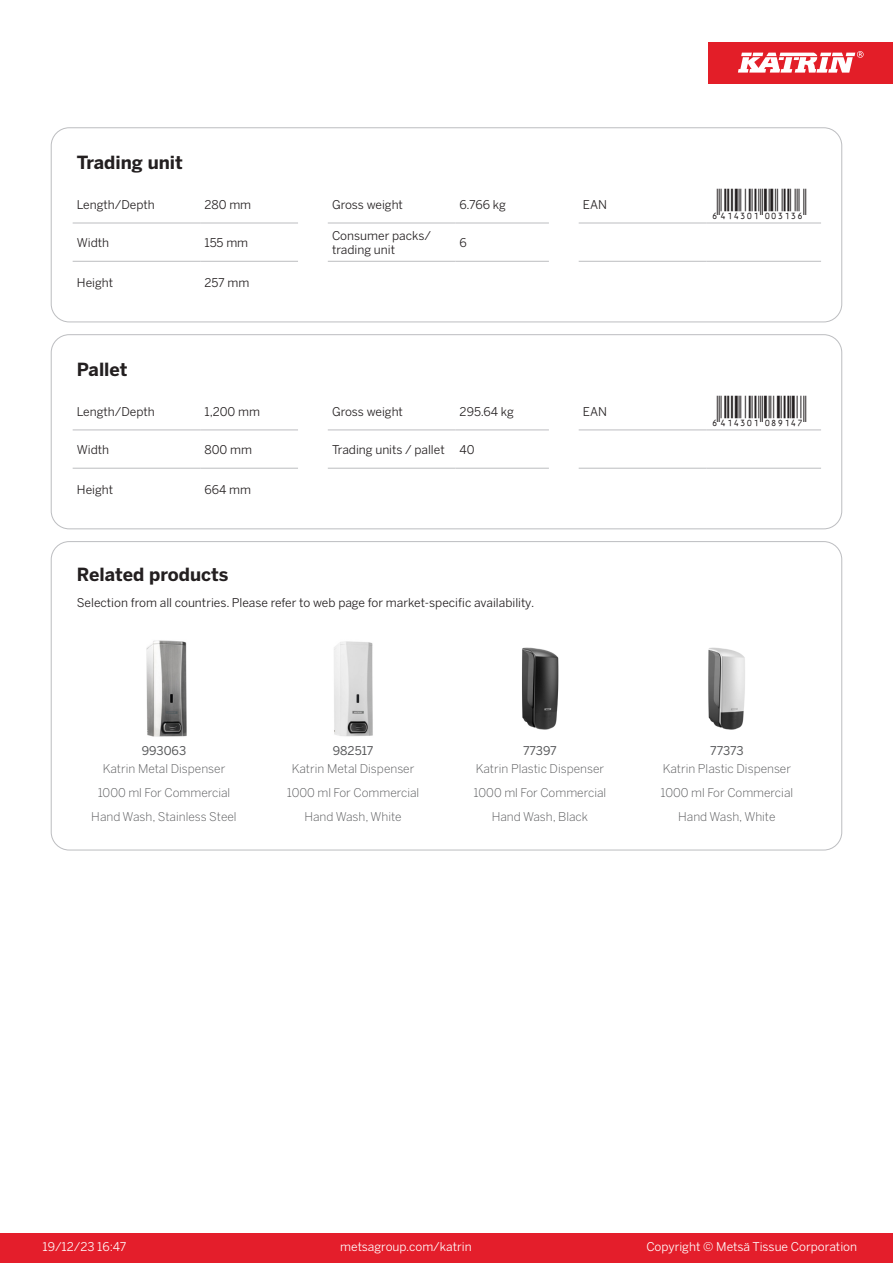
<style>
.page{position:relative;width:893px;height:1263px;background:#fff}
.page>*{position:absolute;margin:0;border:0;box-sizing:border-box;transform-origin:0 0}
.T_EAN{font:30px "Viisas EAN Matala";color:#231f20}
.T_TableHeader{font:700 18px "Benton Sans";color:#231f20}
.T_TableBody{font:12px/14.4px "Benton Sans";color:#231f20}
.T_RelatedName{font:300 12px/24px "Benton Sans";color:#57585a;text-align:center}
.t1{font:12px "Benton Sans";color:#fff}
.T_RelatedCode{font:12px "Benton Sans";color:#57585a}
</style>
<div class="page">
<div style="left:0;top:1233px;width:893px;height:30px;background:#e41e2b"></div>
<div style="left:708px;top:43px;width:185px;height:41px;background:#e31e28"></div>
<svg style="left:738px;top:51px;width:126px;height:22px"></svg>
<hr style="left:73px;top:223px;width:127px;height:1px;background:#bcbdc0">
<hr style="left:200px;top:223px;width:98px;height:1px;background:#bcbdc0">
<hr style="left:328px;top:223px;width:127px;height:1px;background:#bcbdc0">
<hr style="left:455px;top:223px;width:94px;height:1px;background:#bcbdc0">
<hr style="left:579px;top:223px;width:127px;height:1px;background:#bcbdc0">
<hr style="left:706px;top:223px;width:115px;height:1px;background:#bcbdc0">
<hr style="left:73px;top:261px;width:127px;height:1px;background:#bcbdc0">
<hr style="left:200px;top:261px;width:98px;height:1px;background:#bcbdc0">
<hr style="left:328px;top:261px;width:127px;height:1px;background:#bcbdc0">
<hr style="left:455px;top:261px;width:94px;height:1px;background:#bcbdc0">
<hr style="left:579px;top:261px;width:127px;height:1px;background:#bcbdc0">
<hr style="left:706px;top:261px;width:115px;height:1px;background:#bcbdc0">
<div style="left:51px;top:128px;width:791px;height:194px;border:1px solid #bcbdc0;border-radius:18px"></div>
<hr style="left:73px;top:430px;width:127px;height:1px;background:#bcbdc0">
<hr style="left:200px;top:430px;width:98px;height:1px;background:#bcbdc0">
<hr style="left:328px;top:430px;width:127px;height:1px;background:#bcbdc0">
<hr style="left:455px;top:430px;width:94px;height:1px;background:#bcbdc0">
<hr style="left:579px;top:430px;width:127px;height:1px;background:#bcbdc0">
<hr style="left:706px;top:430px;width:115px;height:1px;background:#bcbdc0">
<hr style="left:73px;top:468px;width:127px;height:1px;background:#bcbdc0">
<hr style="left:200px;top:468px;width:98px;height:1px;background:#bcbdc0">
<hr style="left:328px;top:468px;width:127px;height:1px;background:#bcbdc0">
<hr style="left:455px;top:468px;width:94px;height:1px;background:#bcbdc0">
<hr style="left:579px;top:468px;width:127px;height:1px;background:#bcbdc0">
<hr style="left:706px;top:468px;width:115px;height:1px;background:#bcbdc0">
<div style="left:51px;top:334px;width:791px;height:195px;border:1px solid #bcbdc0;border-radius:18px"></div>
<img style="left:146px;top:640px;width:41px;height:97px">
<img style="left:334px;top:641px;width:39px;height:96px">
<img style="left:522px;top:647px;width:37px;height:83px">
<img style="left:708px;top:647px;width:37px;height:83px">
<p class="T_TableHeader" style="left:77px;top:151px;width:108px">Trading unit</p>
<p class="T_TableBody" style="left:77px;top:197px;width:79px">Length/Depth</p>
<p class="T_TableBody" style="left:204px;top:197px;width:48px">280 mm</p>
<p class="T_TableBody" style="left:332px;top:197px;width:72px">Gross weight</p>
<p class="T_TableBody" style="left:460px;top:197px;width:48px">6.766 kg</p>
<p class="T_TableBody" style="left:583px;top:197px;width:26px">EAN</p>
<p class="T_EAN" style="left:710px;top:188px;width:97px">*6414301003136*</p>
<p class="T_TableBody" style="left:77px;top:235px;width:34px">Width</p>
<p class="T_TableBody" style="left:204px;top:235px;width:45px">155 mm</p>
<p class="T_TableBody" style="left:332px;top:228px;width:100px">Consumer packs/ trading unit</p>
<p class="T_TableBody" style="left:460px;top:235px;width:9px">6</p>
<p class="T_TableBody" style="left:77px;top:276px;width:38px">Height</p>
<p class="T_TableBody" style="left:204px;top:276px;width:46px">257 mm</p>
<p class="T_TableHeader" style="left:77px;top:358px;width:52px">Pallet</p>
<p class="T_TableBody" style="left:77px;top:404px;width:79px">Length/Depth</p>
<p class="T_TableBody" style="left:204px;top:404px;width:57px">1,200 mm</p>
<p class="T_TableBody" style="left:332px;top:404px;width:72px">Gross weight</p>
<p class="T_TableBody" style="left:460px;top:404px;width:56px">295.64 kg</p>
<p class="T_TableBody" style="left:583px;top:404px;width:26px">EAN</p>
<p class="T_EAN" style="left:710px;top:395px;width:97px">*6414301089147*</p>
<p class="T_TableBody" style="left:77px;top:442px;width:34px">Width</p>
<p class="T_TableBody" style="left:204px;top:442px;width:49px">800 mm</p>
<p class="T_TableBody" style="left:332px;top:442px;width:114px">Trading units / pallet</p>
<p class="T_TableBody" style="left:460px;top:442px;width:17px">40</p>
<p class="T_TableBody" style="left:77px;top:483px;width:38px">Height</p>
<p class="T_TableBody" style="left:204px;top:483px;width:48px">664 mm</p>
<p class="T_TableHeader" style="left:77px;top:564px;width:153px">Related products</p>
<p class="T_TableBody" style="left:77px;top:595px;width:459px">Selection from all countries. Please refer to web page for market-specific availability.</p>
<p class="T_RelatedCode" style="left:142px;top:744px;width:46px">993063</p>
<p class="T_RelatedCode" style="left:333px;top:744px;width:42px">982517</p>
<p class="T_RelatedCode" style="left:523px;top:744px;width:35px">77397</p>
<p class="T_RelatedCode" style="left:710px;top:744px;width:35px">77373</p>
<p class="T_RelatedName" style="left:91px;top:757px;width:147px">Katrin Metal Dispenser<br>1000 ml For Commercial<br>Hand Wash, Stainless Steel</p>
<p class="T_RelatedName" style="left:287px;top:757px;width:134px">Katrin Metal Dispenser<br>1000 ml For Commercial<br>Hand Wash, White</p>
<p class="T_RelatedName" style="left:474px;top:757px;width:134px">Katrin Plastic Dispenser<br>1000 ml For Commercial<br>Hand Wash, Black</p>
<p class="T_RelatedName" style="left:660px;top:757px;width:134px">Katrin Plastic Dispenser<br>1000 ml For Commercial<br>Hand Wash, White</p>
<p class="t1" style="left:43px;top:1239px;width:85px">19/12/23 16:47</p>
<p class="t1" style="left:340px;top:1239px;width:133px">metsagroup.com/katrin</p>
<p class="t1" style="left:646px;top:1239px;width:212px">Copyright © Metsä Tissue Corporation</p>
</div>
